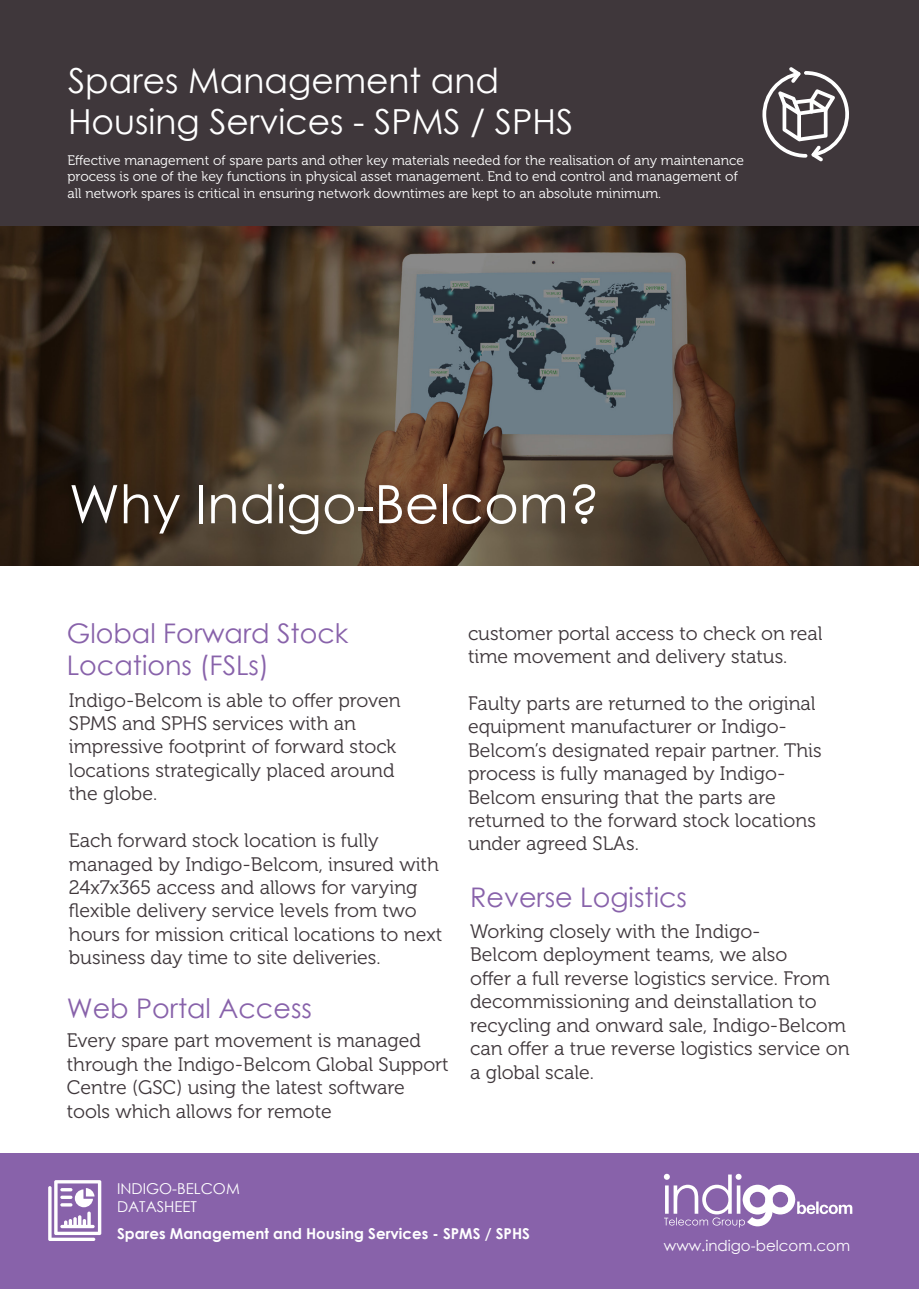
<style>
.page{position:relative;width:919px;height:1289px;background:#fff}
.page>*{position:absolute;margin:0;border:0;box-sizing:border-box;transform-origin:0 0}
.t1{font:52.95px "Century Gothic";color:#fff}
.t2{font:34.5px/41.4px "Century Gothic";color:#fff}
.t3{font:27px/32.4px "Century Gothic";color:#8862aa}
.t4{font:19.5px/23.4px "Museo 300";color:#3f373b}
.t5{font:700 15px "Century Gothic";color:#fff}
.t6{font:15px/18px "Century Gothic";color:#fff}
.t7{font:13.8px/16.5px "Museo 300";color:#fff}
</style>
<div class="page">
<img style="left:0;top:225px;width:918px;height:341px">
<div style="left:0;top:1153px;width:918px;height:135px;background:#8862aa"></div>
<svg style="left:663px;top:1173px;width:189px;height:54px"></svg>
<svg style="left:48px;top:1180px;width:53px;height:60px"></svg>
<svg style="left:87px;top:1211px;width:4px;height:16px"></svg>
<div style="left:0;top:0;width:918px;height:225px;background:#3f373b"></div>
<svg style="left:762px;top:67px;width:86px;height:94px"></svg>
<p class="t2" style="left:68px;top:59px;width:506px">Spares Management and<br>Housing Services - SPMS / SPHS</p>
<p class="t7" style="left:67px;top:152px;width:677px">Effective management of spare parts and other key materials needed for the realisation of any maintenance process is one of the key functions in physical asset management. End to end control and management of all network spares is critical in ensuring network downtimes are kept to an absolute minimum.</p>
<p class="t1" style="left:69px;top:467px;width:532px">Why Indigo-Belcom?</p>
<p class="t3" style="left:67px;top:616px;width:283px">Global Forward Stock<br>Locations (FSLs)</p>
<p class="t4" style="left:69px;top:688px;width:333px">Indigo-Belcom is able to offer proven<br>SPMS and SPHS services with an impressive footprint of forward stock locations strategically placed around the globe.</p>
<p class="t4" style="left:69px;top:829px;width:375px">Each forward stock location is fully managed by Indigo-Belcom, insured with 24x7x365 access and allows for varying flexible delivery service levels from two hours for mission critical locations to next business day time to site deliveries.</p>
<p class="t3" style="left:67px;top:991px;width:247px">Web Portal Access</p>
<p class="t4" style="left:67px;top:1029px;width:383px">Every spare part movement is managed through the Indigo-Belcom Global Support Centre (GSC) using the latest software tools which allows for remote</p>
<p class="t4" style="left:468px;top:621px;width:356px">customer portal access to check on real time movement and delivery status.</p>
<p class="t4" style="left:468px;top:692px;width:355px">Faulty parts are returned to the original equipment manufacturer or Indigo-Belcom’s designated repair partner. This process is fully managed by Indigo-Belcom ensuring that the parts are returned to the forward stock locations under agreed SLAs.</p>
<p class="t3" style="left:470px;top:880px;width:218px">Reverse Logistics</p>
<p class="t4" style="left:470px;top:920px;width:381px">Working closely with the Indigo-<br>Belcom deployment teams, we also<br>offer a full reverse logistics service. From decommissioning and deinstallation to recycling and onward sale, Indigo-Belcom can offer a true reverse logistics service on a global scale.</p>
<p class="t6" style="left:117px;top:1178px;width:124px">INDIGO-BELCOM<br>DATASHEET</p>
<p class="t5" style="left:117px;top:1222px;width:414px">Spares Management and Housing Services - SPMS / SPHS</p>
<p class="t6" style="left:663px;top:1236px;width:188px">www.indigo-belcom.com</p>
</div>
